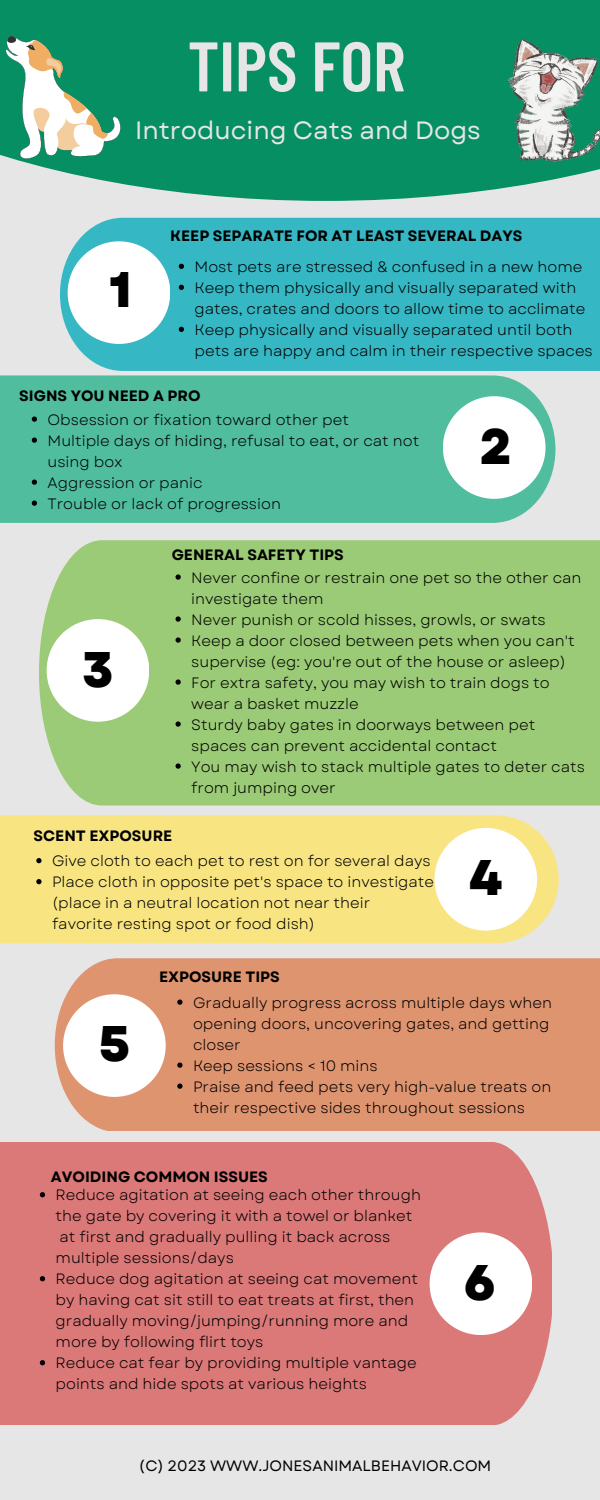
<style>
.page{position:relative;width:600px;height:1500px;background:#e6e6e6}
.page>*{position:absolute;margin:0;border:0;box-sizing:border-box;transform-origin:0 0}
.t1{font:600 70px "Barlow Condensed";color:#e6e6e6}
.t2{font:800 50px "Garet";color:#000}
.t3{font:25px "Garet";color:#e6e6e6}
.t4{font:15px/21px "Garet";color:#000}
.t5{font:700 15px "Garet";color:#000}
.t6{font:15px "Garet";color:#000}
</style>
<div class="page">
<div style="left:60px;top:218px;width:540px;height:153px;background:#36b7c4"></div>
<div style="left:0;top:375px;width:555px;height:148px;background:#50bd9f"></div>
<div style="left:39px;top:540px;width:561px;height:266px;background:#9bcb76"></div>
<div style="left:0;top:815px;width:559px;height:128px;background:#f8e582"></div>
<div style="left:55px;top:958px;width:545px;height:173px;background:#df9470"></div>
<div style="left:0;top:1142px;width:552px;height:283px;background:#db7878"></div>
<div style="left:68px;top:241px;width:102px;height:103px;background:#fff;border-radius:50%"></div>
<div style="left:443px;top:396px;width:103px;height:103px;background:#fff;border-radius:50%"></div>
<div style="left:434px;top:828px;width:103px;height:103px;background:#fff;border-radius:50%"></div>
<div style="left:47px;top:619px;width:102px;height:103px;background:#fff;border-radius:50%"></div>
<div style="left:63px;top:994px;width:103px;height:103px;background:#fff;border-radius:50%"></div>
<div style="left:430px;top:1232px;width:102px;height:103px;background:#fff;border-radius:50%"></div>
<div style="left:0;top:0;width:600px;height:201px;background:#068f62"></div>
<img style="left:509px;top:39px;width:91px;height:122px">
<svg style="left:4px;top:36px;width:117px;height:125px"></svg>
<svg style="left:179px;top:264px;width:5px;height:5px"></svg>
<svg style="left:179px;top:285px;width:5px;height:5px"></svg>
<svg style="left:179px;top:327px;width:5px;height:5px"></svg>
<svg style="left:32px;top:417px;width:5px;height:5px"></svg>
<svg style="left:32px;top:438px;width:5px;height:5px"></svg>
<svg style="left:32px;top:480px;width:5px;height:5px"></svg>
<svg style="left:32px;top:501px;width:5px;height:5px"></svg>
<svg style="left:176px;top:574px;width:5px;height:6px"></svg>
<svg style="left:176px;top:616px;width:5px;height:6px"></svg>
<svg style="left:176px;top:637px;width:5px;height:6px"></svg>
<svg style="left:176px;top:679px;width:5px;height:6px"></svg>
<svg style="left:176px;top:721px;width:5px;height:6px"></svg>
<svg style="left:176px;top:763px;width:5px;height:6px"></svg>
<svg style="left:177px;top:1000px;width:6px;height:5px"></svg>
<svg style="left:177px;top:1063px;width:6px;height:5px"></svg>
<svg style="left:177px;top:1084px;width:6px;height:5px"></svg>
<svg style="left:36px;top:858px;width:6px;height:5px"></svg>
<svg style="left:36px;top:879px;width:6px;height:5px"></svg>
<svg style="left:40px;top:1192px;width:5px;height:5px"></svg>
<svg style="left:40px;top:1276px;width:5px;height:5px"></svg>
<svg style="left:40px;top:1360px;width:5px;height:5px"></svg>
<h1 class="t1" style="left:188px;top:21px;width:219px">TIPS FOR</h1>
<h3 class="t3" style="left:135px;top:113px;width:347px">Introducing Cats and Dogs</h3>
<h2 class="t2" style="left:109px;top:253px;width:24px">1</h2>
<p class="t5" style="left:170px;top:225px;width:354px">KEEP SEPARATE FOR AT LEAST SEVERAL DAYS</p>
<p class="t4" style="left:195px;top:256px;width:400px">Most pets are stressed &amp; confused in a new home Keep them physically and visually separated with gates, crates and doors to allow time to acclimate Keep physically and visually separated until both pets are happy and calm in their respective spaces</p>
<p class="t5" style="left:19px;top:385px;width:183px">SIGNS YOU NEED A PRO</p>
<p class="t4" style="left:48px;top:409px;width:373px">Obsession or fixation toward other pet<br>Multiple days of hiding, refusal to eat, or cat not using box<br>Aggression or panic<br>Trouble or lack of progression</p>
<p class="t5" style="left:172px;top:544px;width:174px">GENERAL SAFETY TIPS</p>
<h2 class="t2" style="left:480px;top:410px;width:34px">2</h2>
<h2 class="t2" style="left:82px;top:633px;width:33px">3</h2>
<p class="t5" style="left:34px;top:825px;width:140px">SCENT EXPOSURE</p>
<p class="t4" style="left:191px;top:567px;width:395px">Never confine or restrain one pet so the other can investigate them<br>Never punish or scold hisses, growls, or swats Keep a door closed between pets when you can't supervise (eg: you're out of the house or asleep)<br>For extra safety, you may wish to train dogs to wear a basket muzzle<br>Sturdy baby gates in doorways between pet spaces can prevent accidental contact<br>You may wish to stack multiple gates to deter cats from jumping over</p>
<p class="t4" style="left:52px;top:851px;width:384px">Give cloth to each pet to rest on for several days Place cloth in opposite pet's space to investigate (place in a neutral location not near their favorite resting spot or food dish)</p>
<p class="t5" style="left:159px;top:966px;width:122px">EXPOSURE TIPS</p>
<h2 class="t2" style="left:469px;top:842px;width:35px">4</h2>
<h2 class="t2" style="left:99px;top:1008px;width:33px">5</h2>
<p class="t4" style="left:193px;top:992px;width:360px">Gradually progress across multiple days when opening doors, uncovering gates, and getting closer<br>Keep sessions &lt; 10 mins<br>Praise and feed pets very high-value treats on their respective sides throughout sessions</p>
<p class="t5" style="left:51px;top:1166px;width:218px">AVOIDING COMMON ISSUES</p>
<p class="t4" style="left:56px;top:1185px;width:367px">Reduce agitation at seeing each other through the gate by covering it with a towel or blanket at first and gradually pulling it back across multiple sessions/days<br>Reduce dog agitation at seeing cat movement by having cat sit still to eat treats at first, then gradually moving/jumping/running more and more by following flirt toys<br>Reduce cat fear by providing multiple vantage points and hide spots at various heights</p>
<h2 class="t2" style="left:464px;top:1246px;width:34px">6</h2>
<p class="t6" style="left:139px;top:1455px;width:354px">(C) 2023 WWW.JONESANIMALBEHAVIOR.COM</p>
</div>
